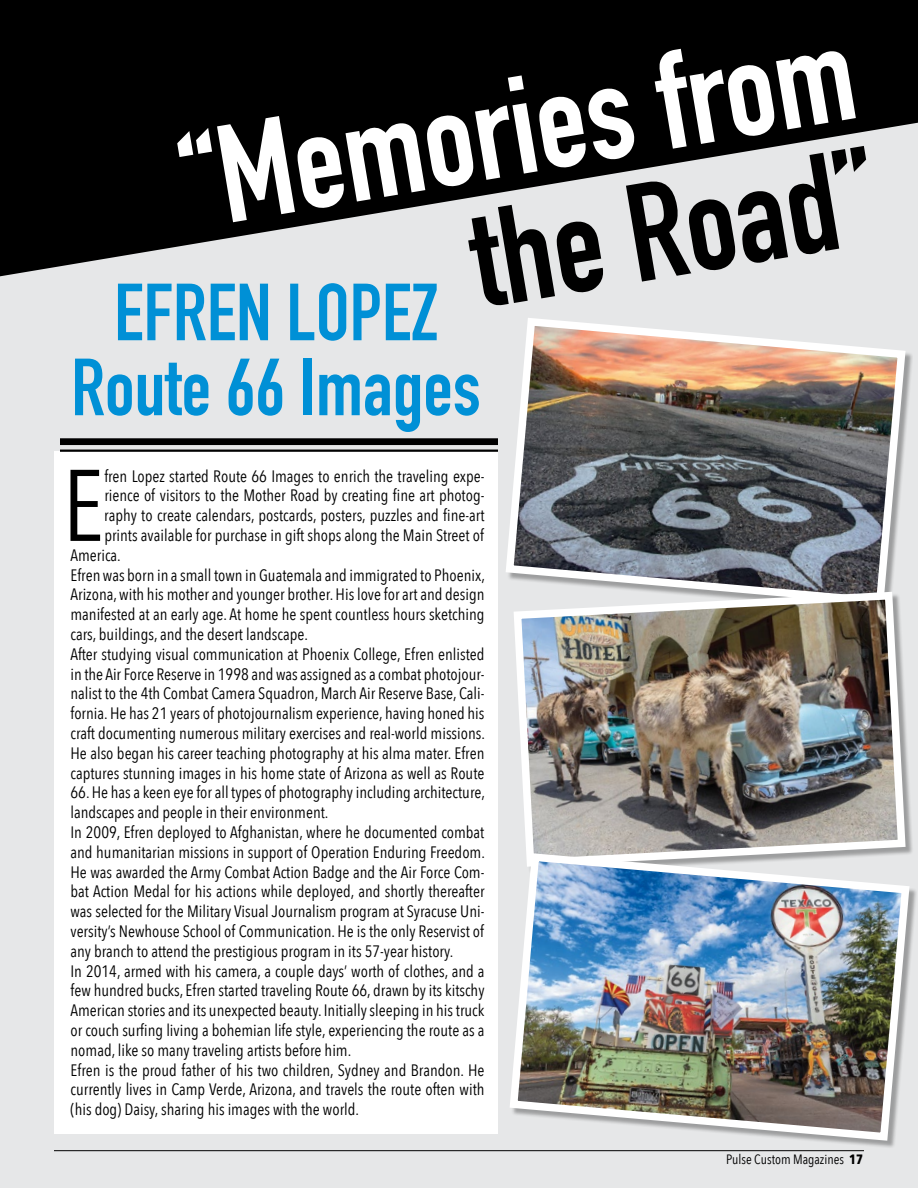
<style>
.page{position:relative;width:918px;height:1188px;background:#e6e7e8}
.page>*{position:absolute;margin:0;border:0;box-sizing:border-box;transform-origin:0 0}
.t1{font:700 136.5px "DIN Condensed";color:#fff}
.t2{font:700 136.5px "DIN Condensed";color:#000}
.t3{font:100.35px "Avenir Next Condensed";color:#000}
.t4{font:700 79.5px/75px "DIN Condensed";color:#0090d6;text-align:center}
.t5{font:16.5px/19.8px "Avenir Next Condensed";color:#000}
.t6{font:13.5px "Avenir Next Condensed";color:#000}
.s1{font-weight:700}
</style>
<div class="page">
<div style="left:54px;top:452px;width:444px;height:682px;background:#fff"></div>
<svg style="left:0;top:0;width:918px;height:276px;fill:#000"></svg>
<hr style="left:54px;top:1150px;width:810px;height:1px;background:#000">
<div style="left:60px;top:438px;width:438px;height:7px;background:#000"></div>
<hr style="left:60px;top:450px;width:438px;height:2px;background:#000">
<img style="left:506px;top:318px;width:404px;height:270px">
<img style="left:514px;top:588px;width:396px;height:261px">
<img style="left:510px;top:849px;width:404px;height:296px">
<h1 class="t1" style="left:167px;top:89px;width:683px;rotate:-9deg">“Memories from</h1>
<h1 class="t2" style="left:459px;top:169px;width:409px;rotate:-9deg">the Road”</h1>
<h3 class="t4" style="left:71px;top:274px;width:411px">EFREN LOPEZ<br>Route 66 Images</h3>
<h2 class="t3" style="left:62px;top:420px;width:43px">E</h2>
<p class="t5" style="left:104px;top:465px;width:382px">fren Lopez started Route 66 Images to enrich the traveling expe-</p>
<p class="t5" style="left:104px;top:485px;width:382px">rience of visitors to the Mother Road by creating fine art photog-</p>
<p class="t5" style="left:104px;top:505px;width:382px">raphy to create calendars, postcards, posters, puzzles and fine-art</p>
<p class="t5" style="left:104px;top:524px;width:381px">prints available for purchase in gift shops along the Main Street of</p>
<p class="t5" style="left:70px;top:544px;width:52px">America.</p>
<p class="t5" style="left:70px;top:564px;width:416px">Efren was born in a small town in Guatemala and immigrated to Phoenix,</p>
<p class="t5" style="left:70px;top:584px;width:416px">Arizona, with his mother and younger brother. His love for art and design</p>
<p class="t5" style="left:70px;top:604px;width:415px">manifested at an early age. At home he spent countless hours sketching</p>
<p class="t5" style="left:70px;top:623px;width:239px">cars, buildings, and the desert landscape.</p>
<p class="t5" style="left:70px;top:643px;width:416px">After studying visual communication at Phoenix College, Efren enlisted</p>
<p class="t5" style="left:70px;top:663px;width:416px">in the Air Force Reserve in 1998 and was assigned as a combat photojour-</p>
<p class="t5" style="left:70px;top:683px;width:416px">nalist to the 4th Combat Camera Squadron, March Air Reserve Base, Cali-</p>
<p class="t5" style="left:70px;top:703px;width:416px">fornia. He has 21 years of photojournalism experience, having honed his</p>
<p class="t5" style="left:70px;top:722px;width:416px">craft documenting numerous military exercises and real-world missions.</p>
<p class="t5" style="left:70px;top:742px;width:415px">He also began his career teaching photography at his alma mater. Efren</p>
<p class="t5" style="left:70px;top:762px;width:416px">captures stunning images in his home state of Arizona as well as Route</p>
<p class="t5" style="left:70px;top:782px;width:416px">66. He has a keen eye for all types of photography including architecture, landscapes and people in their environment.<br>In 2009, Efren deployed to Afghanistan, where he documented combat and humanitarian missions in support of Operation Enduring Freedom.<br>He was awarded the Army Combat Action Badge and the Air Force Com&shy;bat Action Medal for his actions while deployed, and shortly thereafter was selected for the Military Visual Journalism program at Syracuse Uni&shy;versity’s Newhouse School of Communication. He is the only Reservist of any branch to attend the prestigious program in its 57-year history.<br>In 2014, armed with his camera, a couple days’ worth of clothes, and a few hundred bucks, Efren started traveling Route 66, drawn by its kitschy American stories and its unexpected beauty. Initially sleeping in his truck or couch surfing living a bohemian life style, experiencing the route as a nomad, like so many traveling artists before him.<br>Efren is the proud father of his two children, Sydney and Brandon. He currently lives in Camp Verde, Arizona, and travels the route often with (his dog) Daisy, sharing his images with the world.</p>
<p class="t6" style="left:726px;top:1148px;width:138px">Pulse Custom Magazines <span class="s1">17</span></p>
</div>
